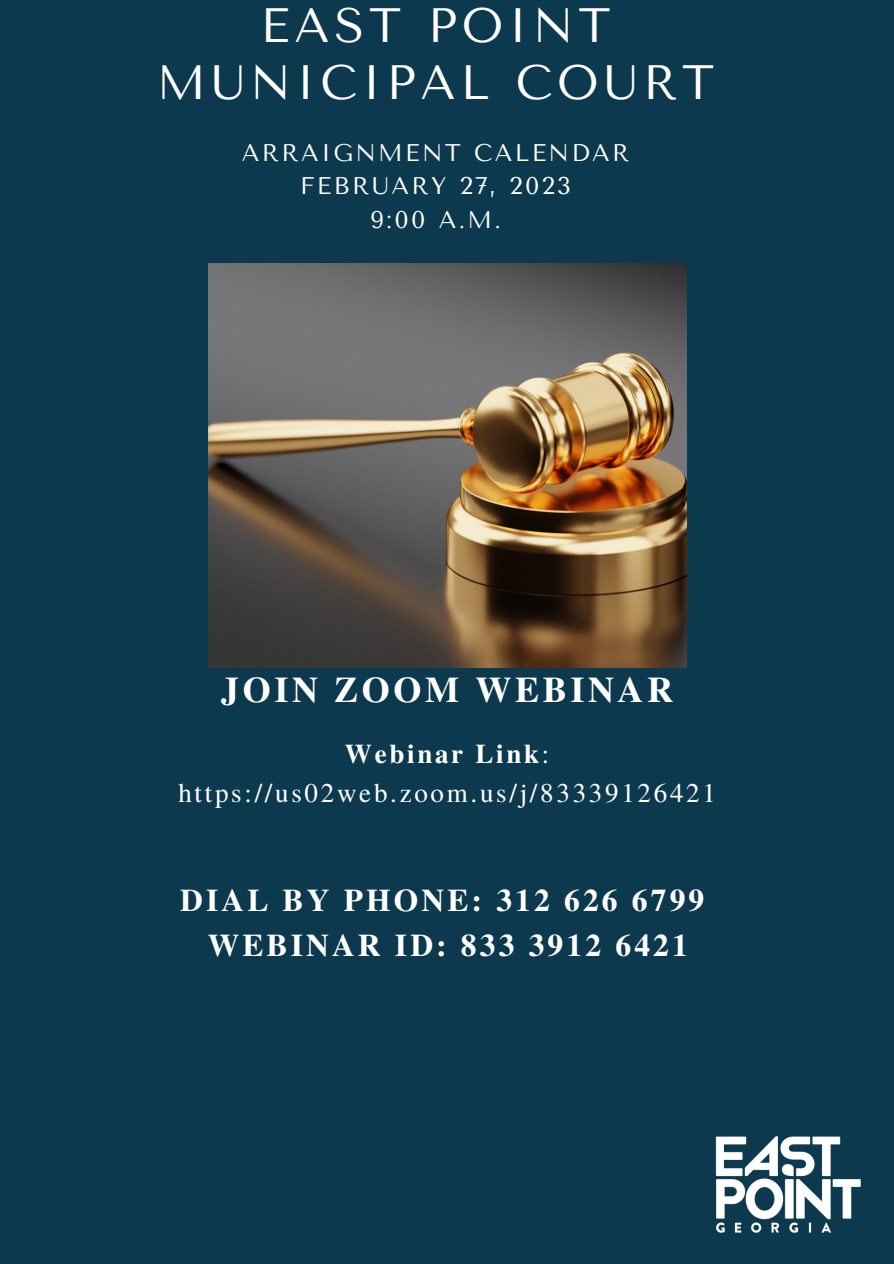
<style>
.page{position:relative;width:894px;height:1264px;background:#fff}
.page>*{position:absolute;margin:0;border:0;box-sizing:border-box;transform-origin:0 0}
.t1{font:48px/56.8px "Tenor Sans";letter-spacing:.1em;color:#fff;text-align:center}
.t2{font:700 36px "Te X Gyre Termes";letter-spacing:.1em;color:#fff}
.t3{font:700 31.5px/45.2px "Te X Gyre Termes";letter-spacing:.1em;color:#fff;text-align:center}
.t4{font:27px/39.5px "Te X Gyre Termes";letter-spacing:.1em;color:#fff;text-align:center}
.t5{font:24px/33.5px "Tenor Sans";letter-spacing:.1em;color:#fff;text-align:center}
.s1{font-weight:700}
</style>
<div class="page">
<div style="left:0;top:0;width:893px;height:1263px;background:#0c394d"></div>
<img style="left:208px;top:263px;width:478px;height:405px">
<img style="left:715px;top:1136px;width:146px;height:97px">
<h1 class="t1" style="left:157px;top:-3px;width:559px">EAST POINT<br>MUNICIPAL COURT</h1>
<p class="t5" style="left:242px;top:136px;width:389px">ARRAIGNMENT CALENDAR<br>FEBRUARY 27, 2023<br>9:00 A.M.</p>
<h2 class="t2" style="left:221px;top:661px;width:453px">JOIN ZOOM WEBINAR</h2>
<p class="t4" style="left:178px;top:732px;width:539px"><span class="s1">Webinar Link</span>: https://us02web.zoom.us/j/83339126421</p>
<p class="t3" style="left:180px;top:876px;width:525px">DIAL BY PHONE: 312 626 6799<br>WEBINAR ID: 833 3912 6421</p>
</div>
